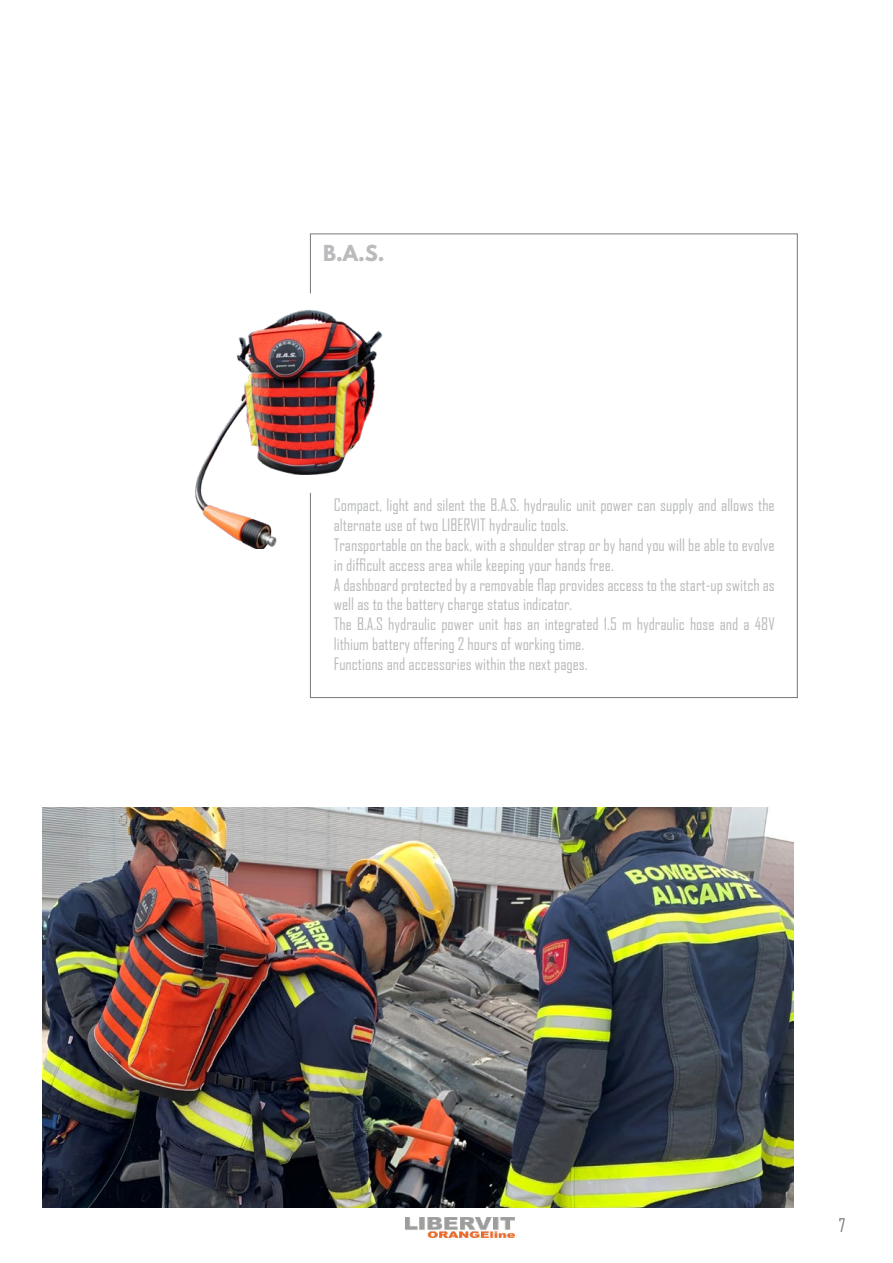
<style>
.page{position:relative;width:893px;height:1263px;background:#fff}
.page>*{position:absolute;margin:0;border:0;box-sizing:border-box;transform-origin:0 0}
.t1{font:700 19.5px "League Spartan";color:#babbbd}
.t2{font:18px "Agency FB";color:#76777a}
.t3{font:16.5px/19.8px "Agency FB";color:#babbbd}
</style>
<div class="page">
<img style="left:406px;top:1217px;width:108px;height:21px">
<svg style="left:310px;top:233px;width:488px;height:465px"></svg>
<img style="left:43px;top:808px;width:751px;height:400px">
<img style="left:195px;top:282px;width:200px;height:267px">
<p class="t1" style="left:323px;top:238px;width:63px">B.A.S.</p>
<p class="t3" style="left:334px;top:495px;width:442px">Compact, light and silent the B.A.S. hydraulic unit power can supply and allows the alternate use of two LIBERVIT hydraulic tools.<br>Transportable on the back, with a shoulder strap or by hand you will be able to evolve in difficult access area while keeping your hands free.<br>A dashboard protected by a removable flap provides access to the start-up switch as well as to the battery charge status indicator.<br>The B.A.S hydraulic power unit has an integrated 1.5 m hydraulic hose and a 48V lithium battery offering 2 hours of working time.<br>Functions and accessories within the next pages.</p>
<p class="t2" style="left:839px;top:1214px;width:8px">7</p>
</div>
